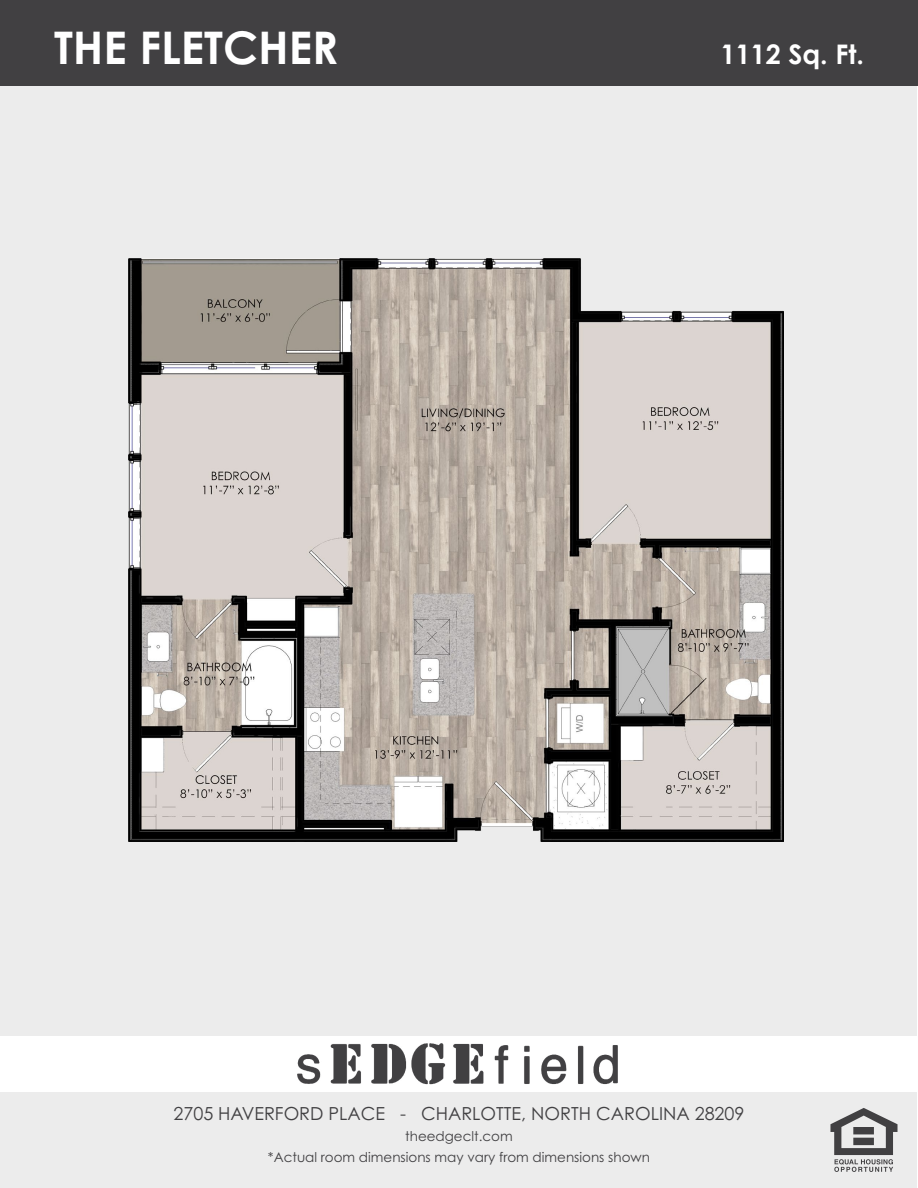
<style>
.page{position:relative;width:918px;height:1188px;background:#fff}
.page>*{position:absolute;margin:0;border:0;box-sizing:border-box;transform-origin:0 0}
.t1{font:700 45px "Century Gothic Pro";color:#fff}
.t2{font:700 27px "Century Gothic Pro";color:#fff}
.t3{font:18px "Century Gothic Pro";color:#414042}
.t4{font:13.5px/21px "Century Gothic Pro";color:#414042;text-align:center}
</style>
<div class="page">
<div style="left:1px;top:0;width:916px;height:1188px;background:#ececec"></div>
<div style="left:0;top:0;width:918px;height:86px;background:#414042"></div>
<div style="left:0;top:1036px;width:918px;height:56px;background:#fff"></div>
<img style="left:297px;top:1043px;width:321px;height:42px">
<svg style="left:830px;top:1108px;width:68px;height:64px"></svg>
<img style="left:129px;top:259px;width:655px;height:583px">
<h1 class="t1" style="left:54px;top:20px;width:286px">THE FLETCHER</h1>
<h2 class="t2" style="left:720px;top:38px;width:145px">1112 Sq. Ft.</h2>
<h3 class="t3" style="left:173px;top:1103px;width:573px">2705 HAVERFORD PLACE - CHARLOTTE, NORTH CAROLINA 28209</h3>
<p class="t4" style="left:268px;top:1126px;width:384px">theedgeclt.com<br>*Actual room dimensions may vary from dimensions shown</p>
</div>
